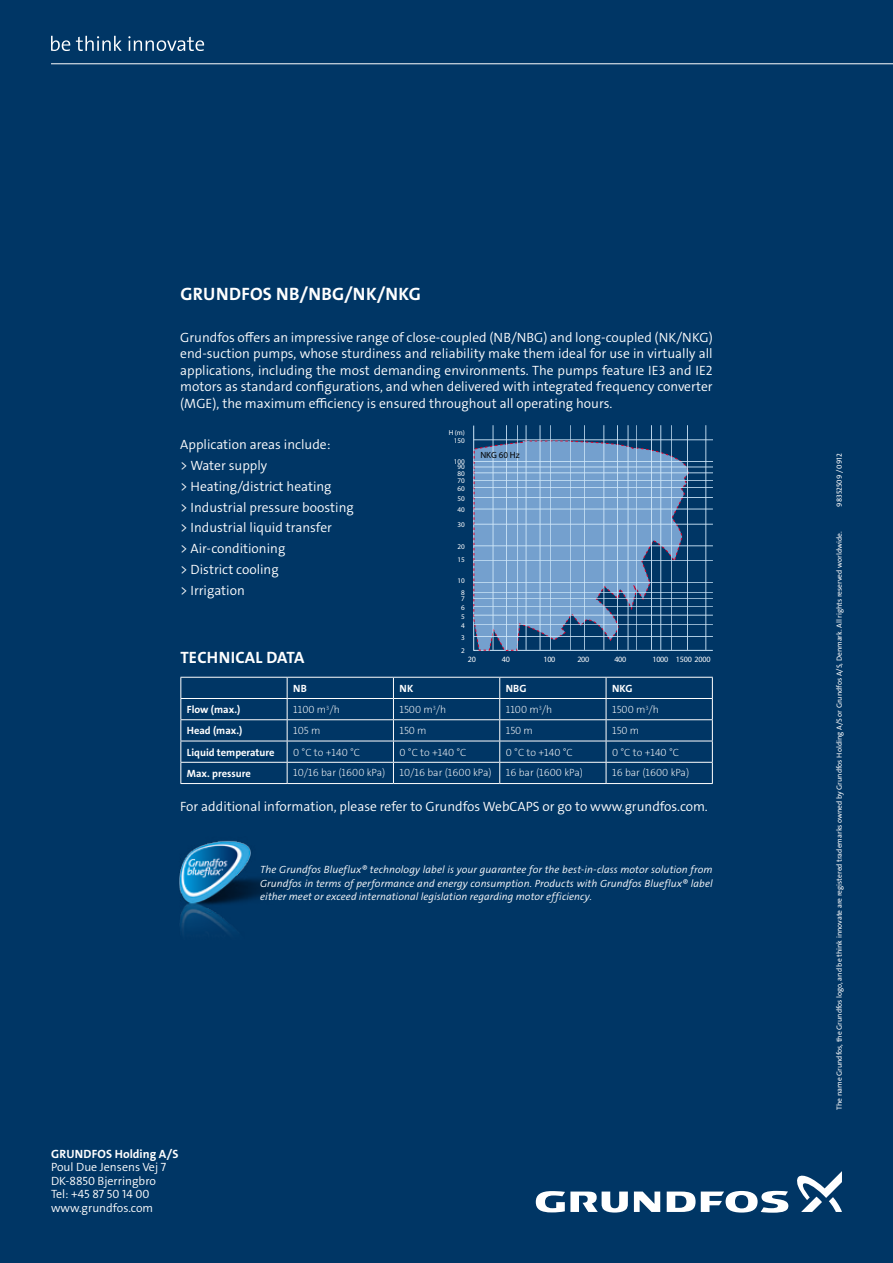
<style>
.page{position:relative;width:893px;height:1263px;background:#003665}
.page>*{position:absolute;margin:0;border:0;box-sizing:border-box;transform-origin:0 0}
.t1{font:18px "Grundfos The Sans V2 OT 7 B";letter-spacing:.015em;color:#fff}
.t2{font:16.5px "Grundfos The Sans OT 7 B";letter-spacing:.015em;color:#fff}
.t3{font:13.5px/20.7px "Grundfos The Sans V2 OT 4 SL";color:#fff;text-align:justify}
.t4{font:12px/13.5px "Grundfos The Sans V2 OT 4 SL";color:#fff}
.t5{font:12px "Grundfos The Sans V2 OT 7 B";letter-spacing:.015em;color:#fff}
.t6{font:10.5px/13.5px "Grundfos The Sans V2 OT 4 SL Italic";letter-spacing:.01em;color:#fff;text-align:justify}
.t7{font:10.5px "Grundfos The Sans OT 2 XL";color:#fff}
.t8{font:10.5px "Grundfos The Sans OT 7 B";color:#fff}
.t9{font:9px "Myriad Pro";color:#000}
.t10{font:8.1px "Myriad Pro";letter-spacing:-.025em;color:#fff}
.t11{font:7.5px "Grundfos The Sans V2 OT 5 R";color:#fff}
.t12{font:7.2px/6.3px "Myriad Pro";color:#fff}
</style>
<div class="page">
<hr style="left:51px;top:63px;width:842px;height:1px;background:#fff">
<svg style="left:51px;top:36px;width:19px;height:15px"></svg>
<svg style="left:76px;top:36px;width:46px;height:15px"></svg>
<svg style="left:128px;top:36px;width:76px;height:15px"></svg>
<svg style="left:634px;top:1191px;width:26px;height:21px"></svg>
<svg style="left:536px;top:1191px;width:92px;height:21px"></svg>
<svg style="left:667px;top:1191px;width:121px;height:22px"></svg>
<svg style="left:797px;top:1171px;width:45px;height:41px"></svg>
<img style="left:179px;top:840px;width:107px;height:92px">
<hr style="left:180px;top:677px;width:107px;height:1px;background:#fff">
<hr style="left:287px;top:677px;width:106px;height:1px;background:#fff">
<hr style="left:393px;top:677px;width:107px;height:1px;background:#fff">
<hr style="left:500px;top:677px;width:106px;height:1px;background:#fff">
<hr style="left:606px;top:677px;width:107px;height:1px;background:#fff">
<hr style="left:180px;top:698px;width:107px;height:1px;background:#fff">
<hr style="left:287px;top:698px;width:106px;height:1px;background:#fff">
<hr style="left:393px;top:698px;width:107px;height:1px;background:#fff">
<hr style="left:500px;top:698px;width:106px;height:1px;background:#fff">
<hr style="left:606px;top:698px;width:107px;height:1px;background:#fff">
<hr style="left:180px;top:719px;width:107px;height:1px;background:#fff">
<hr style="left:287px;top:719px;width:106px;height:1px;background:#fff">
<hr style="left:393px;top:719px;width:107px;height:1px;background:#fff">
<hr style="left:500px;top:719px;width:106px;height:1px;background:#fff">
<hr style="left:606px;top:719px;width:107px;height:1px;background:#fff">
<hr style="left:180px;top:741px;width:107px;height:1px;background:#fff">
<hr style="left:287px;top:741px;width:106px;height:1px;background:#fff">
<hr style="left:393px;top:741px;width:107px;height:1px;background:#fff">
<hr style="left:500px;top:741px;width:106px;height:1px;background:#fff">
<hr style="left:606px;top:741px;width:107px;height:1px;background:#fff">
<hr style="left:180px;top:762px;width:107px;height:1px;background:#fff">
<svg style="left:180px;top:678px;width:1px;height:105px"></svg>
<hr style="left:287px;top:762px;width:106px;height:1px;background:#fff">
<svg style="left:287px;top:678px;width:1px;height:105px"></svg>
<hr style="left:393px;top:762px;width:107px;height:1px;background:#fff">
<svg style="left:393px;top:678px;width:1px;height:105px"></svg>
<hr style="left:500px;top:762px;width:106px;height:1px;background:#fff">
<svg style="left:499px;top:678px;width:1px;height:105px"></svg>
<hr style="left:606px;top:762px;width:107px;height:1px;background:#fff">
<svg style="left:606px;top:678px;width:1px;height:105px"></svg>
<svg style="left:712px;top:678px;width:1px;height:105px"></svg>
<hr style="left:180px;top:783px;width:107px;height:1px;background:#fff">
<hr style="left:287px;top:783px;width:106px;height:1px;background:#fff">
<hr style="left:393px;top:783px;width:107px;height:1px;background:#fff">
<hr style="left:500px;top:783px;width:106px;height:1px;background:#fff">
<hr style="left:606px;top:783px;width:107px;height:1px;background:#fff">
<svg style="left:689px;top:425px;width:24px;height:226px"></svg>
<svg style="left:473px;top:425px;width:216px;height:226px"></svg>
<hr style="left:493px;top:425px;width:1px;height:225px;background:#cfe7f9">
<hr style="left:506px;top:425px;width:1px;height:225px;background:#cfe7f9">
<hr style="left:517px;top:425px;width:1px;height:225px;background:#cfe7f9">
<hr style="left:526px;top:425px;width:1px;height:225px;background:#cfe7f9">
<hr style="left:540px;top:425px;width:1px;height:225px;background:#cfe7f9">
<hr style="left:550px;top:425px;width:1px;height:225px;background:#cfe7f9">
<hr style="left:570px;top:425px;width:1px;height:225px;background:#cfe7f9">
<hr style="left:584px;top:425px;width:1px;height:225px;background:#cfe7f9">
<hr style="left:604px;top:425px;width:1px;height:225px;background:#cfe7f9">
<hr style="left:617px;top:425px;width:1px;height:225px;background:#cfe7f9">
<hr style="left:628px;top:425px;width:1px;height:225px;background:#cfe7f9">
<hr style="left:687px;top:425px;width:1px;height:225px;background:#cfe7f9">
<hr style="left:636px;top:425px;width:1px;height:225px;background:#cfe7f9">
<hr style="left:651px;top:425px;width:1px;height:225px;background:#cfe7f9">
<hr style="left:661px;top:425px;width:1px;height:225px;background:#cfe7f9">
<hr style="left:671px;top:425px;width:1px;height:225px;background:#cfe7f9">
<hr style="left:706px;top:425px;width:1px;height:225px;background:#cfe7f9">
<hr style="left:473px;top:440px;width:240px;height:1px;background:#cfe7f9">
<hr style="left:473px;top:461px;width:240px;height:1px;background:#cfe7f9">
<hr style="left:473px;top:467px;width:240px;height:1px;background:#cfe7f9">
<hr style="left:473px;top:473px;width:240px;height:1px;background:#cfe7f9">
<hr style="left:473px;top:480px;width:240px;height:1px;background:#cfe7f9">
<hr style="left:474px;top:509px;width:239px;height:1px;background:#cfe7f9">
<hr style="left:474px;top:524px;width:239px;height:1px;background:#cfe7f9">
<hr style="left:474px;top:546px;width:239px;height:1px;background:#cfe7f9">
<hr style="left:474px;top:560px;width:239px;height:1px;background:#cfe7f9">
<hr style="left:474px;top:582px;width:239px;height:1px;background:#cfe7f9">
<hr style="left:474px;top:592px;width:239px;height:1px;background:#cfe7f9">
<hr style="left:474px;top:598px;width:239px;height:1px;background:#cfe7f9">
<hr style="left:474px;top:606px;width:239px;height:1px;background:#cfe7f9">
<hr style="left:474px;top:615px;width:239px;height:1px;background:#cfe7f9">
<hr style="left:474px;top:624px;width:239px;height:1px;background:#cfe7f9">
<hr style="left:474px;top:636px;width:239px;height:1px;background:#cfe7f9">
<hr style="left:474px;top:487px;width:239px;height:1px;background:#cfe7f9">
<hr style="left:474px;top:497px;width:239px;height:1px;background:#cfe7f9">
<h1 class="t1" style="left:180px;top:283px;width:242px">GRUNDFOS N B/N BG/N K/N KG</h1>
<p class="t3" style="left:180px;top:329px;width:534px;line-height:16.5px">Grundfos offers an impressive range of close-coupled (N B/N BG) and long-coupled (N K/N KG) end-suction pumps, whose sturdiness and reliability make them ideal for use in virtually all applications, including the most demanding environments. The pumps feature IE3 and IE2 motors as standard configurations, and when delivered with integrated frequency converter (MGE), the maximum efficiency is ensured throughout all operating hours.</p>
<p class="t3" style="left:180px;top:435px;width:175px;text-align:left">Application areas include:<br>&gt; Water supply<br>&gt; Heating/district heating<br>&gt; I ndustrial pressure boosting &gt; I ndustrial liquid transfer<br>&gt; Air-conditioning<br>&gt; District cooling<br>&gt; I rrigation</p>
<p class="t12" style="left:449px;top:428px;width:18px;line-height:8.7px;text-align:right">H (m)<br>150</p>
<p class="t12" style="left:454px;top:458px;width:13px;text-align:center">100<br>90<br>80<br>70</p>
<p class="t12" style="left:458px;top:484px;width:9px;line-height:9.4px">60<br>50</p>
<p class="t12" style="left:458px;top:502px;width:9px;line-height:15.3px">40<br>30</p>
<p class="t12" style="left:458px;top:539px;width:9px;line-height:13.5px">20<br>15</p>
<p class="t12" style="left:458px;top:574px;width:9px;line-height:12.3px;text-align:center">10<br>8</p>
<p class="t12" style="left:461px;top:594px;width:5px;line-height:9px;text-align:justify">7<br>6<br>5<br>4</p>
<p class="t12" style="left:461px;top:632px;width:5px;line-height:12.3px">3<br>2</p>
<p class="t9" style="left:480px;top:450px;width:41px">NKG 60 Hz</p>
<p class="t2" style="left:180px;top:647px;width:126px">Techn ical data</p>
<p class="t10" style="left:468px;top:654px;width:10px">20</p>
<p class="t10" style="left:502px;top:654px;width:10px">40</p>
<p class="t10" style="left:543px;top:654px;width:14px">100</p>
<p class="t10" style="left:577px;top:654px;width:14px">200</p>
<p class="t10" style="left:614px;top:654px;width:14px">400</p>
<p class="t10" style="left:652px;top:654px;width:60px">1000 1500 2000</p>
<p class="t8" style="left:293px;top:681px;width:15px">NB</p>
<p class="t8" style="left:399px;top:681px;width:15px">NK</p>
<p class="t8" style="left:506px;top:681px;width:22px">NBG</p>
<p class="t8" style="left:612px;top:681px;width:22px">NKG</p>
<p class="t8" style="left:187px;top:703px;width:55px">Flow (max.)</p>
<p class="t7" style="left:293px;top:703px;width:48px">1100 m<sup>3</sup>/h</p>
<p class="t7" style="left:399px;top:703px;width:48px">1500 m<sup>3</sup>/h</p>
<p class="t7" style="left:506px;top:703px;width:48px">1100 m<sup>3</sup>/h</p>
<p class="t7" style="left:612px;top:703px;width:48px">1500 m<sup>3</sup>/h</p>
<p class="t8" style="left:187px;top:724px;width:57px">Head (max.)</p>
<p class="t7" style="left:293px;top:724px;width:29px">105 m</p>
<p class="t7" style="left:399px;top:724px;width:29px">150 m</p>
<p class="t7" style="left:506px;top:724px;width:29px">150 m</p>
<p class="t7" style="left:612px;top:724px;width:29px">150 m</p>
<p class="t8" style="left:187px;top:745px;width:89px">Liquid temperature</p>
<p class="t7" style="left:293px;top:745px;width:69px">0 °C to +140 °C</p>
<p class="t7" style="left:399px;top:745px;width:69px">0 °C to +140 °C</p>
<p class="t7" style="left:506px;top:745px;width:69px">0 °C to +140 °C</p>
<p class="t7" style="left:612px;top:745px;width:69px">0 °C to +140 °C</p>
<p class="t8" style="left:187px;top:766px;width:66px">Max. pressure</p>
<p class="t7" style="left:293px;top:766px;width:94px">10/16 bar (1600 kPa)</p>
<p class="t7" style="left:399px;top:766px;width:94px">10/16 bar (1600 kPa)</p>
<p class="t7" style="left:506px;top:766px;width:79px">16 bar (1600 kPa)</p>
<p class="t7" style="left:612px;top:766px;width:79px">16 bar (1600 kPa)</p>
<p class="t3" style="left:180px;top:796px;width:338px">For additional information, please refer to Grundfos WebCAPS</p>
<p class="t3" style="left:542px;top:796px;width:167px">or go to www.grundfos.com.</p>
<p class="t6" style="left:260px;top:863px;width:454px">The Grundfos Blueflux® technology label is your guarantee for the best-in-class motor solution from Grundfos in terms of performance and energy consumption. Products with Grundfos Blueflux® label either meet or exceed international legislation regarding motor efficiency.</p>
<p class="t5" style="left:51px;top:1146px;width:128px">GRUNDFOS HOLDING A/S</p>
<p class="t4" style="left:51px;top:1161px;width:117px">Poul Due Jensens Vej 7<br>DK-8850 Bjerringbro<br>Tel: +45 87 50 14 00 www.grundfos.com</p>
<p class="t11" style="left:835px;top:506px;width:55px;rotate:-90deg">98352509 / 0912</p>
<p class="t11" style="left:835px;top:1110px;width:580px;rotate:-90deg">The name Grundfos, the Grundfos logo, and be think innovate are registered trademarks owned by Grundfos Holding A/S or Grundfos A/S, Denmark. All rights reserved worldwide.</p>
</div>
